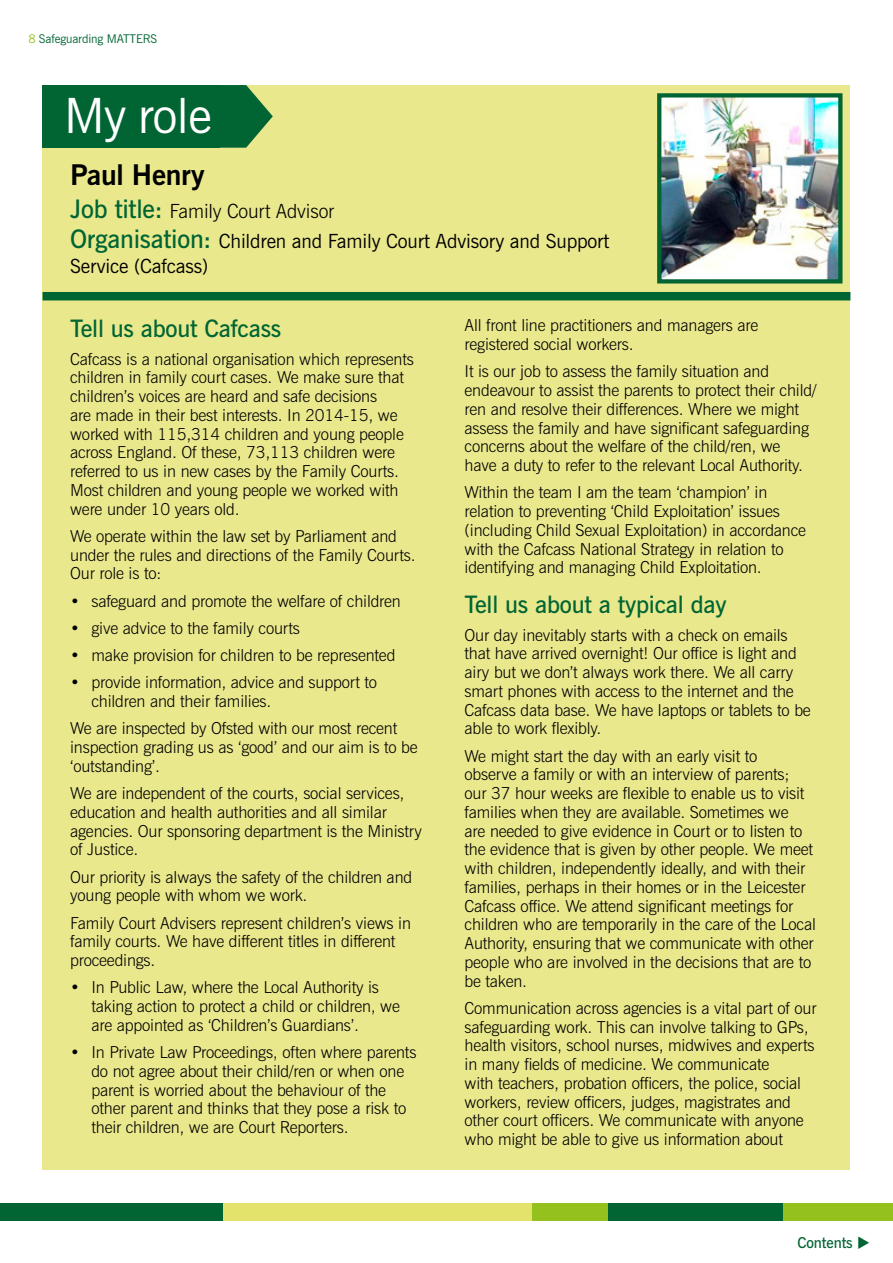
<style>
.page{position:relative;width:893px;height:1263px;background:#fff}
.page>*{position:absolute;margin:0;border:0;box-sizing:border-box;transform-origin:0 0}
.t1{font:48.6px "News Gothic BT";letter-spacing:-.01em;color:#fff}
.t2{font:700 28.5px "News Gothic BT";letter-spacing:-.01em;color:#000}
.t3{font:600 24px "News Gothic BT";letter-spacing:-.01em;color:#006533}
.t4{font:19.5px/29.7px "News Gothic BT";letter-spacing:-.01em;color:#000}
.t5{font:300 16.5px/18.8px "News Gothic BT";letter-spacing:-.01em;color:#000}
.t6{font:600 15px "News Gothic BT";letter-spacing:-.01em;color:#006533}
.t7{font:12px "News Gothic BT";letter-spacing:-.01em;color:#006533}
.s1{color:#95c11f}
.s2{font-weight:600;font-size:25.5px;color:#006533}
.s3{font-weight:300}
</style>
<div class="page">
<div style="left:43px;top:85px;width:807px;height:1084px;background:#eae88d"></div>
<div style="left:725px;top:1203px;width:168px;height:17px;background:#95c11f"></div>
<div style="left:0;top:1203px;width:225px;height:17px;background:#006533"></div>
<div style="left:525px;top:1203px;width:83px;height:17px;background:#95c11f"></div>
<div style="left:223px;top:1203px;width:308px;height:17px;background:#e3e26a"></div>
<div style="left:608px;top:1203px;width:174px;height:17px;background:#006533"></div>
<div style="left:43px;top:85px;width:177px;height:63px;background:#006533"></div>
<img style="left:662px;top:98px;width:175px;height:180px">
<div style="left:657px;top:93px;width:185px;height:190px;border:4px solid #006533"></div>
<svg style="left:220px;top:85px;width:53px;height:63px"></svg>
<div style="left:43px;top:292px;width:807px;height:8px;background:#006533"></div>
<p class="t7" style="left:28px;top:32px;width:130px"><span class="s1">8</span> Safeguarding MATTERS</p>
<h1 class="t1" style="left:64px;top:86px;width:149px">My role</h1>
<h2 class="t2" style="left:70px;top:158px;width:136px">Paul Henry</h2>
<p class="t4" style="left:70px;top:196px;width:541px"><span class="s2">Job title:</span> <span class="s3">Family Court Advisor<br></span><span class="s2">Organisation:</span> Children and Family Court Advisory and Support</p>
<p class="t4" style="left:70px;top:251px;width:140px">Service (Cafcass)</p>
<h3 class="t3" style="left:70px;top:314px;width:213px">Tell us about Cafcass</h3>
<p class="t5" style="left:70px;top:349px;width:345px">Cafcass is a national organisation which represents children in family court cases. We make sure that children’s voices are heard and safe decisions<br>are made in their best interests. In 2014-15, we worked with 115,314 children and young people across England. Of these, 73,113 children were referred to us in new cases by the Family Courts.<br>Most children and young people we worked with were under 10 years old.</p>
<p class="t5" style="left:70px;top:526px;width:347px">We operate within the law set by Parliament and under the rules and directions of the Family Courts.<br>Our role is to:</p>
<p class="t5" style="left:70px;top:591px;width:332px">• safeguard and promote the welfare of children</p>
<p class="t5" style="left:70px;top:618px;width:231px">• give advice to the family courts</p>
<p class="t5" style="left:70px;top:646px;width:327px">• make provision for children to be represented</p>
<p class="t5" style="left:91px;top:673px;width:287px;text-indent:-21px">• provide information, advice and support to children and their families.</p>
<p class="t5" style="left:70px;top:719px;width:349px">We are inspected by Ofsted with our most recent inspection grading us as ‘good’ and our aim is to be ‘outstanding’.</p>
<p class="t5" style="left:70px;top:784px;width:353px">We are independent of the courts, social services, education and health authorities and all similar agencies. Our sponsoring department is the Ministry of Justice.</p>
<p class="t5" style="left:70px;top:867px;width:344px">Our priority is always the safety of the children and young people with whom we work.</p>
<p class="t5" style="left:70px;top:913px;width:342px">Family Court Advisers represent children’s views in family courts. We have different titles in different proceedings.</p>
<p class="t5" style="left:91px;top:978px;width:310px;text-indent:-21px">• In Public Law, where the Local Authority is taking action to protect a child or children, we are appointed as ‘Children’s Guardians’.</p>
<p class="t5" style="left:91px;top:1043px;width:326px;text-indent:-21px">• In Private Law Proceedings, often where parents do not agree about their child/ren or when one parent is worried about the behaviour of the other parent and thinks that they pose a risk to their children, we are Court Reporters.</p>
<p class="t5" style="left:465px;top:316px;width:295px">All front line practitioners and managers are registered social workers.</p>
<p class="t5" style="left:465px;top:362px;width:353px">It is our job to assess the family situation and endeavour to assist the parents to protect their child/ ren and resolve their differences. Where we might assess the family and have significant safeguarding concerns about the welfare of the child/ren, we have a duty to refer to the relevant Local Authority.</p>
<p class="t5" style="left:465px;top:483px;width:343px">Within the team I am the team ‘champion’ in relation to preventing ‘Child Exploitation’ issues (including Child Sexual Exploitation) in accordance with the Cafcass National Strategy in relation to identifying and managing Child Exploitation.</p>
<h3 class="t3" style="left:465px;top:590px;width:264px">Tell us about a typical day</h3>
<p class="t5" style="left:465px;top:625px;width:348px">Our day inevitably starts with a check on emails that have arrived overnight! Our office is light and airy but we don’t always work there. We all carry smart phones with access to the internet and the Cafcass data base. We have laptops or tablets to be able to work flexibly.</p>
<p class="t5" style="left:465px;top:746px;width:353px">We might start the day with an early visit to<br>observe a family or with an interview of parents;<br>our 37 hour weeks are flexible to enable us to visit families when they are available. Sometimes we<br>are needed to give evidence in Court or to listen to the evidence that is given by other people. We meet with children, independently ideally, and with their families, perhaps in their homes or in the Leicester Cafcass office. We attend significant meetings for children who are temporarily in the care of the Local Authority, ensuring that we communicate with other people who are involved in the decisions that are to be taken.</p>
<p class="t5" style="left:465px;top:998px;width:353px">Communication across agencies is a vital part of our safeguarding work. This can involve talking to GPs, health visitors, school nurses, midwives and experts in many fields of medicine. We communicate<br>with teachers, probation officers, the police, social workers, review officers, judges, magistrates and other court officers. We communicate with anyone who might be able to give us information about</p>
<p class="t6" style="left:797px;top:1234px;width:74px">Contents ◆</p>
</div>
